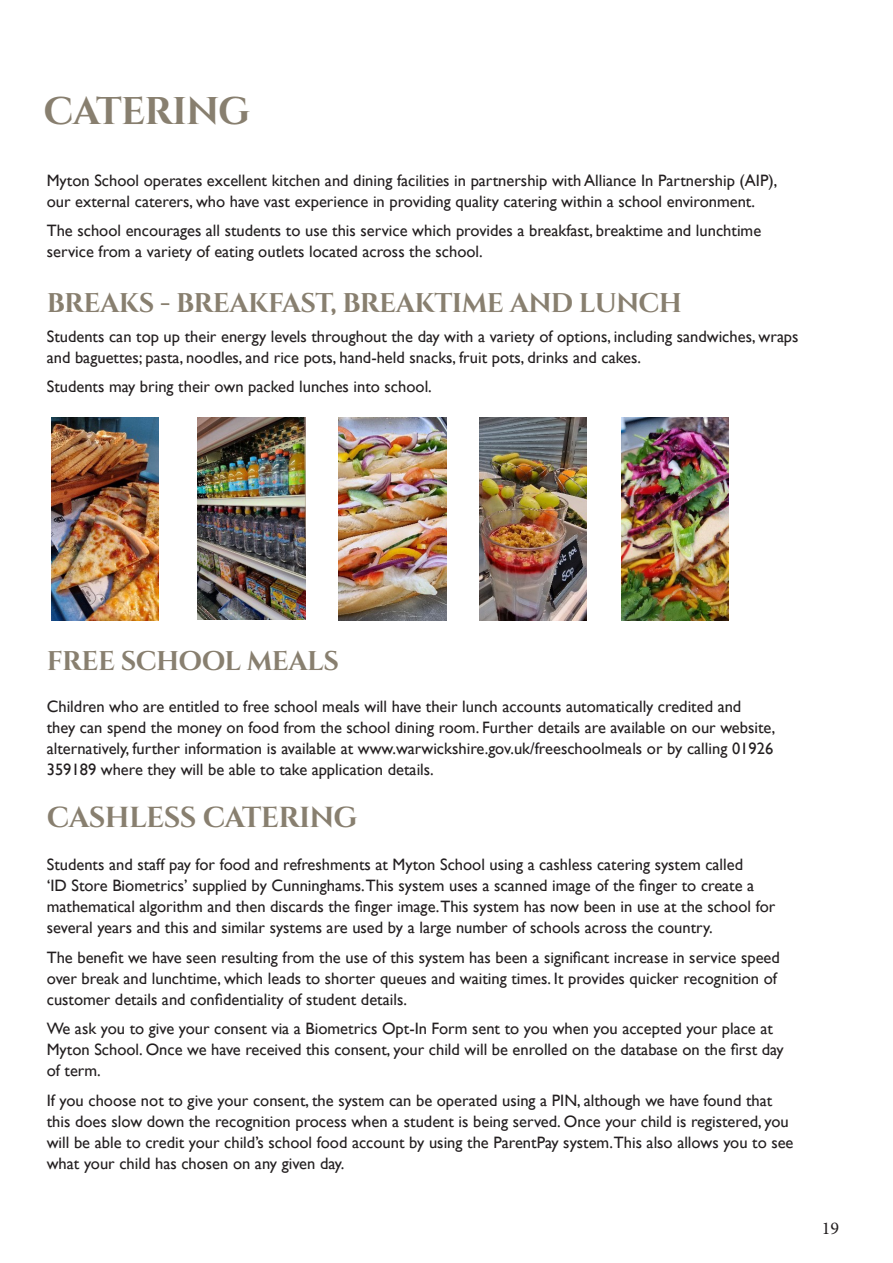
<style>
.page{position:relative;width:893px;height:1263px;background:#fff}
.page>*{position:absolute;margin:0;border:0;box-sizing:border-box;transform-origin:0 0}
.t1{font:700 38.55px "Cinzel";letter-spacing:-.025em;color:#887f6f}
.t2{font:700 28.95px "Cinzel";letter-spacing:-.02em;color:#887f6f}
.t3{font:700 27px "Cinzel";letter-spacing:-.02em;color:#887f6f}
.t4{font:18px "Minion Pro";color:#231f20}
.t5{font:16.5px/21px "Gill Sans";color:#231f20}
</style>
<div class="page">
<img style="left:51px;top:417px;width:108px;height:203px">
<img style="left:198px;top:417px;width:107px;height:202px">
<img style="left:339px;top:417px;width:107px;height:203px">
<img style="left:479px;top:417px;width:108px;height:203px">
<img style="left:621px;top:417px;width:108px;height:203px">
<p class="t1" style="left:43px;top:88px;width:208px">CATERING</p>
<p class="t5" style="left:47px;top:170px;width:732px">Myton School operates excellent kitchen and dining facilities in partnership with Alliance In Partnership (AIP), our external caterers, who have vast experience in providing quality catering within a school environment.</p>
<p class="t5" style="left:47px;top:221px;width:716px">The school encourages all students to use this service which provides a breakfast, breaktime and lunchtime service from a variety of eating outlets located across the school.</p>
<p class="t3" style="left:47px;top:287px;width:637px">BREAKS - BREAKFAST, BREAKTIME AND LUNCH</p>
<p class="t5" style="left:47px;top:326px;width:753px">Students can top up their energy levels throughout the day with a variety of options, including sandwiches, wraps and baguettes; pasta, noodles, and rice pots, hand-held snacks, fruit pots, drinks and cakes.</p>
<p class="t5" style="left:47px;top:377px;width:387px">Students may bring their own packed lunches into school.</p>
<p class="t3" style="left:47px;top:644px;width:294px">FREE SCHOOL MEALS</p>
<p class="t5" style="left:47px;top:696px;width:730px">Children who are entitled to free school meals will have their lunch accounts automatically credited and<br>they can spend the money on food from the school dining room. Further details are available on our website, alternatively, further information is available at www.warwickshire.gov.uk/freeschoolmeals or by calling 01926<br>359189 where they will be able to take application details.</p>
<p class="t2" style="left:47px;top:799px;width:312px">CASHLESS CATERING</p>
<p class="t5" style="left:47px;top:854px;width:730px">Students and staff pay for food and refreshments at Myton School using a cashless catering system called<br>‘ID Store Biometrics’ supplied by Cunninghams.This system uses a scanned image of the finger to create a mathematical algorithm and then discards the finger image.This system has now been in use at the school for several years and this and similar systems are used by a large number of schools across the country.</p>
<p class="t5" style="left:47px;top:947px;width:735px">The benefit we have seen resulting from the use of this system has been a significant increase in service speed over break and lunchtime, which leads to shorter queues and waiting times. It provides quicker recognition of customer details and confidentiality of student details.</p>
<p class="t5" style="left:47px;top:1018px;width:739px">We ask you to give your consent via a Biometrics Opt-In Form sent to you when you accepted your place at<br>Myton School. Once we have received this consent, your child will be enrolled on the database on the first day of term.</p>
<p class="t5" style="left:47px;top:1090px;width:748px">If you choose not to give your consent, the system can be operated using a PIN, although we have found that this does slow down the recognition process when a student is being served. Once your child is registered, you will be able to credit your child’s school food account by using the ParentPay system.This also allows you to see what your child has chosen on any given day.</p>
<p class="t4" style="left:822px;top:1216px;width:19px">19</p>
</div>
